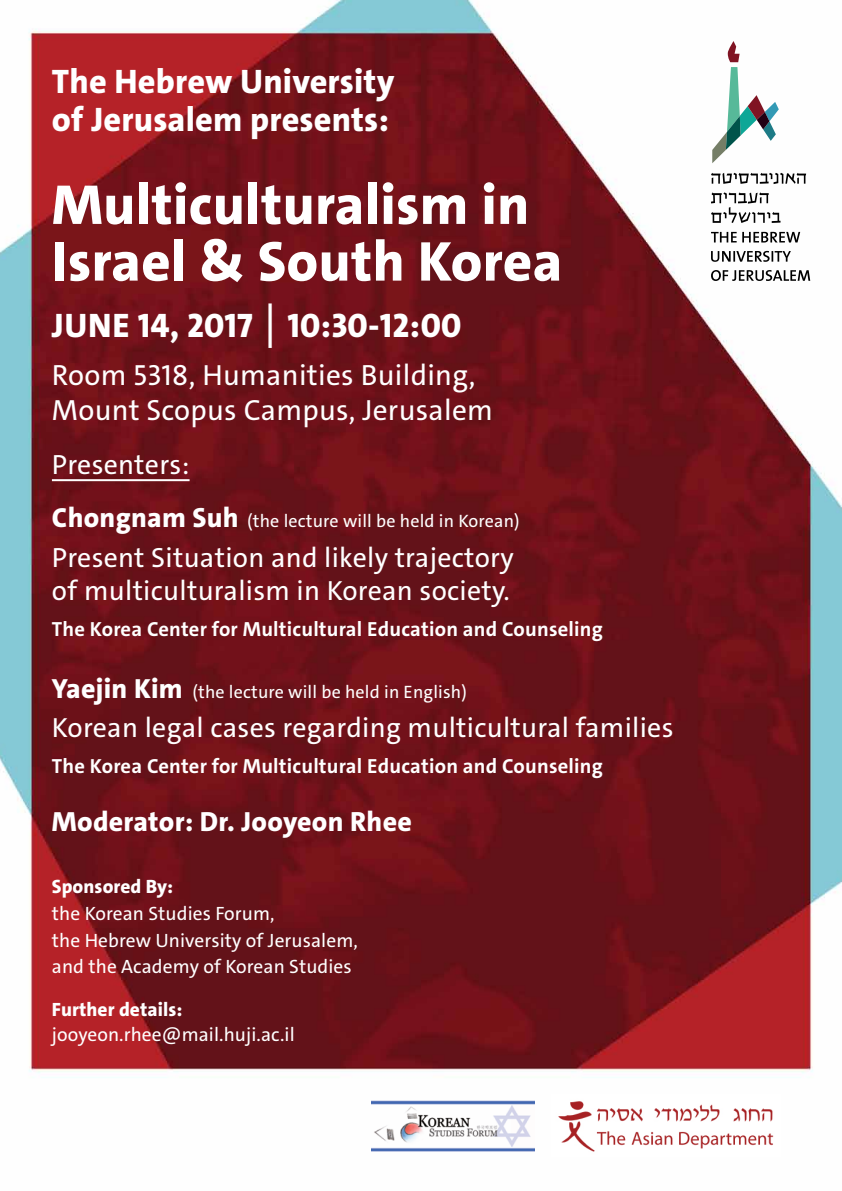
<style>
.page{position:relative;width:842px;height:1191px;background:#fff}
.page>*{position:absolute;margin:0;border:0;box-sizing:border-box;transform-origin:0 0}
.t1{font:800 56.7px/56.7px "The Sans C4 s";letter-spacing:.005em;color:#fff}
.t2{font:800 34.2px/38.1px "The Sans C4 s";letter-spacing:.005em;color:#fff}
.t3{font:29.3px/35.3px "The Sans C4 s";letter-spacing:.01em;color:#fff}
.t4{font:27.9px/33.6px "The Sans C4 s";letter-spacing:.01em;color:#fff}
.t5{font:800 27.9px "The Sans C4 s";letter-spacing:.01em;color:#fff}
.t6{font:700 20.5px "The Sans C4 s";letter-spacing:.01em;color:#fff}
.t7{font:19.3px/26.9px "The Sans C4 s";letter-spacing:.005em;color:#fff}
.t8{font:800 19.3px "The Sans C4 s";letter-spacing:.005em;color:#fff}
.t9{font:18px "The Sans C4 s";letter-spacing:.01em;color:#fff}
.s1{font-weight:800;font-size:27.9px}
</style>
<div class="page">
<img style="left:0;top:0;width:842px;height:1152px">
<hr style="left:52px;top:479px;width:138px;height:2px;background:#fff">
<svg style="left:711px;top:270px;width:99px;height:11px"></svg>
<svg style="left:711px;top:251px;width:80px;height:11px"></svg>
<svg style="left:711px;top:232px;width:89px;height:10px"></svg>
<svg style="left:712px;top:41px;width:67px;height:122px"></svg>
<svg style="left:711px;top:192px;width:69px;height:31px"></svg>
<svg style="left:711px;top:173px;width:95px;height:11px"></svg>
<img style="left:372px;top:1100px;width:162px;height:51px">
<img style="left:552px;top:1094px;width:228px;height:58px">
<svg style="left:268px;top:304px;width:4px;height:44px"></svg>
<p class="t2" style="left:52px;top:63px;width:344px">The Hebrew University of Jerusalem presents:</p>
<h1 class="t1" style="left:52px;top:177px;width:512px">Multiculturalism in<br>Israel &amp; South Korea</h1>
<p class="t2" style="left:52px;top:307px;width:411px">JUNE 14, 2017 10:30-12:00</p>
<p class="t3" style="left:52px;top:357px;width:443px">Room 5318, Humanities Building,<br>Mount Scopus Campus, Jerusalem</p>
<p class="t4" style="left:52px;top:448px;width:139px">Presenters:</p>
<p class="t9" style="left:52px;top:510px;width:469px"><span class="s1">Chongnam Suh</span> (the lecture will be held in Korean)</p>
<p class="t4" style="left:52px;top:540px;width:463px">Present Situation and likely trajectory of multiculturalism in Korean society.</p>
<p class="t6" style="left:52px;top:615px;width:552px">The Korea Center for Multicultural Education and Counseling</p>
<p class="t9" style="left:52px;top:680px;width:416px"><span class="s1">Yaejin Kim</span> (the lecture will be held in English)</p>
<p class="t4" style="left:52px;top:711px;width:623px">Korean legal cases regarding multicultural families</p>
<p class="t6" style="left:52px;top:752px;width:552px">The Korea Center for Multicultural Education and Counseling</p>
<p class="t5" style="left:52px;top:803px;width:361px">Moderator: Dr. Jooyeon Rhee</p>
<p class="t8" style="left:52px;top:874px;width:123px">Sponsored By:</p>
<p class="t7" style="left:52px;top:900px;width:307px">the Korean Studies Forum,<br>the Hebrew University of Jerusalem, and the Academy of Korean Studies</p>
<p class="t8" style="left:52px;top:997px;width:132px">Further details:</p>
<p class="t7" style="left:52px;top:1021px;width:244px">jooyeon.rhee@mail.huji.ac.il</p>
</div>
